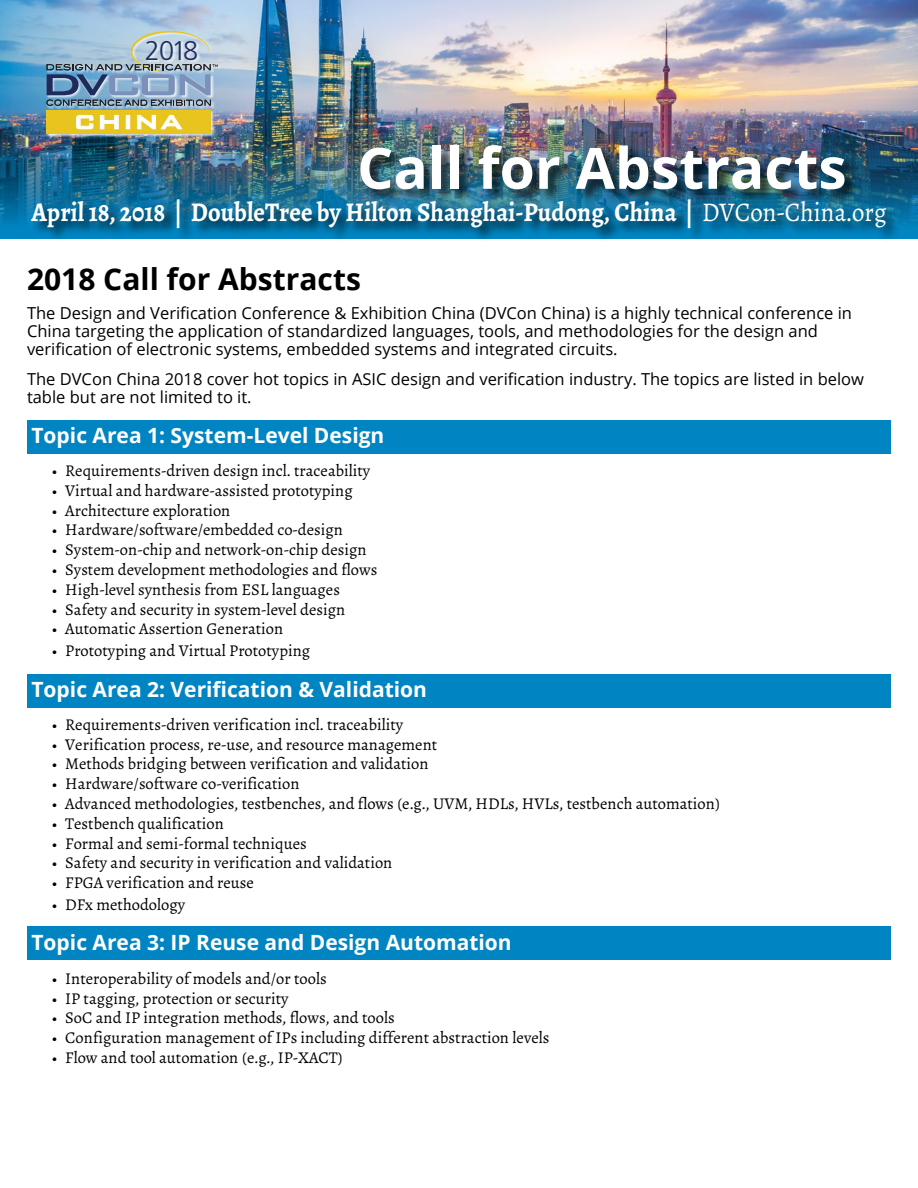
<style>
.page{position:relative;width:918px;height:1188px;background:#fff}
.page>*{position:absolute;margin:0;border:0;box-sizing:border-box;transform-origin:0 0}
.t1{font:700 57px "Open Sans";color:#fff}
.t2{font:500 31.65px "Bank Gothic BT";letter-spacing:.05em;color:#fff;scale:1.06 1}
.t3{font:700 30px "Open Sans";color:#000}
.t4{font:700 27px "Alegreya";color:#fff;scale:.92 1}
.t5{font:300 27px "Frutiger";color:#202a5c}
.t6{font:700 21px "Open Sans";color:#fff}
.t7{font:16.5px "Alegreya";color:#000}
.t8{font:16.5px/17.9px "Open Sans";color:#000}
.t9{font:500 4.95px "Bank Gothic BT";color:#010101;scale:.75 1}
.s1{font-weight:400}
</style>
<div class="page">
<div style="left:27px;top:420px;width:864px;height:34px;background:#0085c2"></div>
<img style="left:0;top:0;width:918px;height:143px">
<img style="left:0;top:143px;width:918px;height:96px">
<div style="left:360px;top:144px;width:500px;height:61px;background:#000;opacity:.75"></div>
<div style="left:31px;top:199px;width:869px;height:44px;background:#000;opacity:.75"></div>
<div style="left:46px;top:31px;width:176px;height:106px;background:#fff;opacity:.75"></div>
<div style="left:47px;top:110px;width:164px;height:23px;background:#e8c51e"></div>
<svg style="left:46px;top:31px;width:165px;height:75px;background:#93adc2"></svg>
<svg style="left:76px;top:115px;width:18px;height:15px"></svg>
<svg style="left:100px;top:115px;width:19px;height:15px"></svg>
<div style="left:126px;top:115px;width:4px;height:14px;border:1px solid #fff"></div>
<svg style="left:137px;top:115px;width:46px;height:15px"></svg>
<div style="left:27px;top:674px;width:864px;height:33px;background:#0085c2"></div>
<div style="left:27px;top:927px;width:864px;height:33px;background:#0085c2"></div>
<h3 class="t5" style="left:145px;top:35px;width:55px">2018</h3>
<p class="t9" style="left:213px;top:63px;width:9px">TM</p>
<h2 class="t2" style="left:74px;top:103px;width:104px">china</h2>
<h1 class="t1" style="left:357px;top:128px;width:491px">Call for Abstracts</h1>
<h3 class="t4" style="left:31px;top:195px;width:931px">April 18, 2018 | DoubleTree by Hilton Shanghai-Pudong, China | <span class="s1">DVCon-China.org</span></h3>
<h3 class="t3" style="left:27px;top:258px;width:335px">2018 Call for Abstracts</h3>
<p class="t8" style="left:27px;top:304px;width:827px">The Design and Verification Conference &amp; Exhibition China (DVCon China) is a highly technical conference in<br>China targeting the application of standardized languages, tools, and methodologies for the design and verification of electronic systems, embedded systems and integrated circuits.</p>
<p class="t8" style="left:27px;top:370px;width:839px">The DVCon China 2018 cover hot topics in ASIC design and verification industry. The topics are listed in below table but are not limited to it.</p>
<p class="t6" style="left:32px;top:420px;width:354px">Topic Area 1: System-Level Design</p>
<p class="t7" style="left:52px;top:460px;width:320px">• Requirements-driven design incl. traceability</p>
<p class="t7" style="left:52px;top:480px;width:303px">• Virtual and hardware-assisted prototyping</p>
<p class="t7" style="left:52px;top:500px;width:180px">• Architecture exploration</p>
<p class="t7" style="left:52px;top:520px;width:293px">• Hardware/software/embedded co-design</p>
<p class="t7" style="left:52px;top:540px;width:316px">• System-on-chip and network-on-chip design</p>
<p class="t7" style="left:52px;top:559px;width:327px">• System development methodologies and flows</p>
<p class="t7" style="left:52px;top:579px;width:290px">• High-level synthesis from ESL languages</p>
<p class="t7" style="left:52px;top:599px;width:295px">• Safety and security in system-level design</p>
<p class="t7" style="left:52px;top:619px;width:233px">• Automatic Assertion Generation</p>
<p class="t7" style="left:52px;top:640px;width:260px">• Prototyping and Virtual Prototyping</p>
<p class="t6" style="left:32px;top:674px;width:397px">Topic Area 2: Verification &amp; Validation</p>
<p class="t7" style="left:52px;top:714px;width:353px">• Requirements-driven verification incl. traceability</p>
<p class="t7" style="left:52px;top:734px;width:387px">• Verification process, re-use, and resource management</p>
<p class="t7" style="left:52px;top:754px;width:378px">• Methods bridging between verification and validation</p>
<p class="t7" style="left:52px;top:774px;width:250px">• Hardware/software co-verification</p>
<p class="t7" style="left:52px;top:793px;width:670px">• Advanced methodologies, testbenches, and flows (e.g., UVM, HDLs, HVLs, testbench automation)</p>
<p class="t7" style="left:52px;top:813px;width:174px">• Testbench qualification</p>
<p class="t7" style="left:52px;top:833px;width:256px">• Formal and semi-formal techniques</p>
<p class="t7" style="left:52px;top:853px;width:342px">• Safety and security in verification and validation</p>
<p class="t7" style="left:52px;top:873px;width:204px">• FPGA verification and reuse</p>
<p class="t7" style="left:52px;top:894px;width:135px">• DFx methodology</p>
<p class="t6" style="left:32px;top:928px;width:482px">Topic Area 3: IP Reuse and Design Automation</p>
<p class="t7" style="left:52px;top:968px;width:276px">• Interoperability of models and/or tools</p>
<p class="t7" style="left:52px;top:988px;width:238px">• IP tagging, protection or security</p>
<p class="t7" style="left:52px;top:1008px;width:344px">• SoC and IP integration methods, flows, and tools</p>
<p class="t7" style="left:52px;top:1028px;width:499px">• Configuration management of IPs including different abstraction levels</p>
<p class="t7" style="left:52px;top:1047px;width:293px">• Flow and tool automation (e.g., IP-XACT)</p>
</div>
